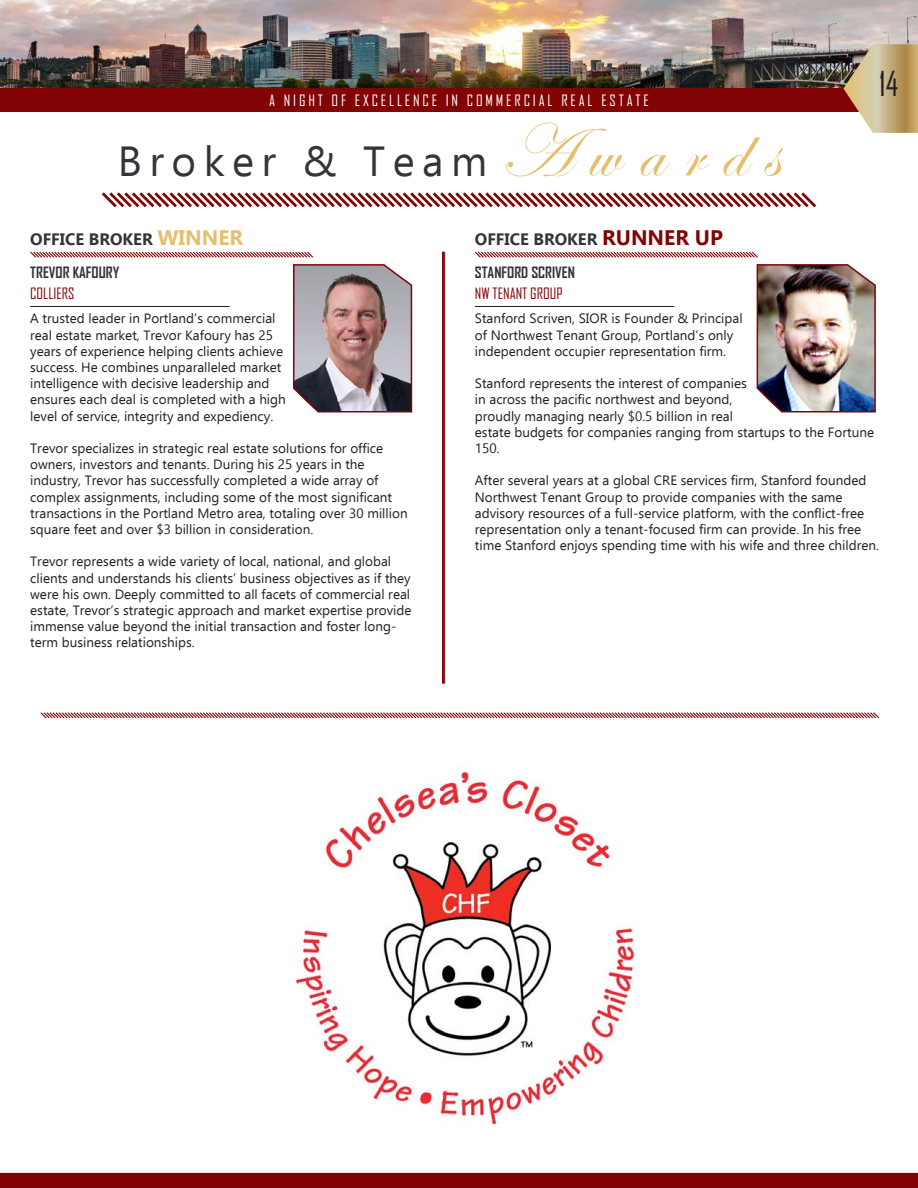
<style>
.page{position:relative;width:918px;height:1188px;background:#fff}
.page>*{position:absolute;margin:0;border:0;box-sizing:border-box;transform-origin:0 0}
.t1{font:76.5px "Edwardian Script ITC";letter-spacing:.23em;color:#e5bf6f}
.t2{font:42px "Ebrima";letter-spacing:.18em;color:#36343b}
.t3{font:33px "Agency FB";color:#231f20}
.t4{font:700 16.5px "Ebrima";color:#36343b}
.t5{font:15px "Agency FB";letter-spacing:.19em;color:#fff}
.t6{font:700 15px "Agency FB";color:#36343b}
.t7{font:15px "Agency FB";color:#820304}
.t8{font:13.5px/16.2px "Ebrima";color:#231f20}
.s1{font-size:21px;color:#e5bf6f}
.s2{font-size:21px;color:#820304}
</style>
<div class="page">
<img style="left:0;top:0;width:918px;height:89px">
<div style="left:0;top:89px;width:918px;height:23px;background:#820304"></div>
<svg style="left:101px;top:192px;width:716px;height:16px"></svg>
<hr style="left:442px;top:252px;width:1px;height:432px;background:#820304">
<hr style="left:443px;top:252px;width:1px;height:432px;background:#820304">
<hr style="left:444px;top:252px;width:1px;height:432px;background:#820304">
<svg style="left:30px;top:251px;width:383px;height:162px"></svg>
<hr style="left:30px;top:306px;width:200px;height:1px;background:#231f20">
<svg style="left:40px;top:712px;width:839px;height:7px"></svg>
<svg style="left:843px;top:44px;width:75px;height:89px;background:#c1aa80"></svg>
<div style="left:0;top:1173px;width:918px;height:15px;background:#820304"></div>
<img style="left:296px;top:771px;width:342px;height:354px">
<img style="left:474px;top:251px;width:402px;height:162px">
<hr style="left:475px;top:306px;width:199px;height:1px;background:#231f20">
<p class="t5" style="left:269px;top:91px;width:381px">A NIGHT OF EXCELLENCE IN COMMERCIAL REAL ESTATE</p>
<p class="t2" style="left:118px;top:130px;width:371px">Broker &amp; Team</p>
<p class="t1" style="left:500px;top:110px;width:280px">Awards</p>
<p class="t4" style="left:30px;top:226px;width:215px">OFFICE BROKER <span class="s1">WINNER</span></p>
<p class="t4" style="left:475px;top:226px;width:250px">OFFICE BROKER <span class="s2">RUNNER UP</span></p>
<p class="t6" style="left:30px;top:263px;width:91px">TREVOR KAFOURY</p>
<p class="t6" style="left:475px;top:263px;width:102px">STANFORD SCRIVEN</p>
<p class="t7" style="left:30px;top:284px;width:46px">COLLIERS</p>
<p class="t7" style="left:475px;top:284px;width:89px">NW TENANT GROUP</p>
<p class="t3" style="left:879px;top:64px;width:21px">14</p>
<p class="t8" style="left:30px;top:310px;width:257px">A trusted leader in Portland’s commercial real estate market, Trevor Kafoury has 25 years of experience helping clients achieve success. He combines unparalleled market intelligence with decisive leadership and ensures each deal is completed with a high level of service, integrity and expediency.</p>
<p class="t8" style="left:30px;top:440px;width:379px">Trevor specializes in strategic real estate solutions for office owners, investors and tenants. During his 25 years in the industry, Trevor has successfully completed a wide array of complex assignments, including some of the most significant transactions in the Portland Metro area, totaling over 30 million square feet and over $3 billion in consideration.</p>
<p class="t8" style="left:30px;top:553px;width:383px">Trevor represents a wide variety of local, national, and global clients and understands his clients’ business objectives as if they were his own. Deeply committed to all facets of commercial real estate, Trevor‘s strategic approach and market expertise provide immense value beyond the initial transaction and foster long&shy;term business relationships.</p>
<p class="t8" style="left:475px;top:310px;width:269px">Stanford Scriven, SIOR is Founder &amp; Principal of Northwest Tenant Group, Portland’s only independent occupier representation firm.</p>
<p class="t8" style="left:475px;top:375px;width:401px">Stanford represents the interest of companies<br>in across the pacific northwest and beyond,<br>proudly managing nearly $0.5 billion in real<br>estate budgets for companies ranging from startups to the Fortune 150.</p>
<p class="t8" style="left:475px;top:472px;width:406px">After several years at a global CRE services firm, Stanford founded Northwest Tenant Group to provide companies with the same advisory resources of a full-service platform, with the conflict-free representation only a tenant-focused firm can provide. In his free time Stanford enjoys spending time with his wife and three children.</p>
</div>
